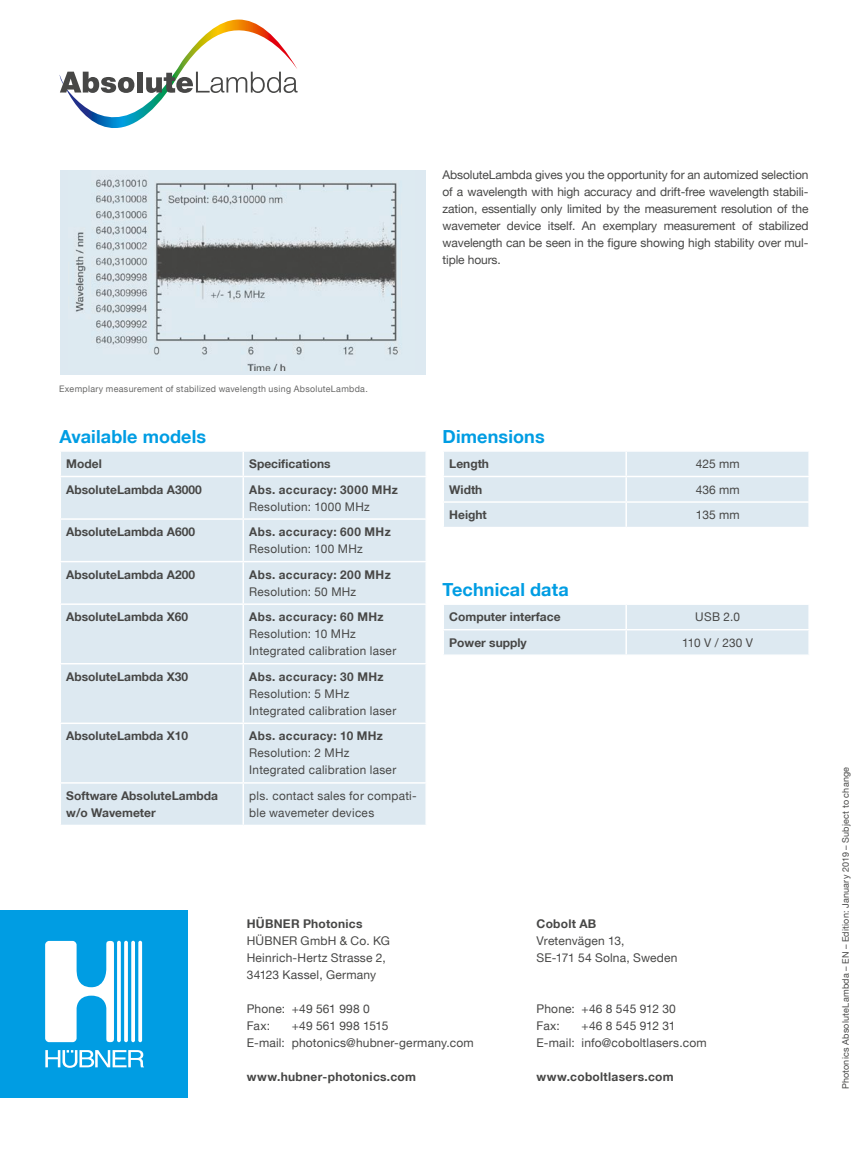
<style>
.page{position:relative;width:868px;height:1166px;background:#fff}
.page>*{position:absolute;margin:0;border:0;box-sizing:border-box;transform-origin:0 0}
.t1{font:700 18px "Helvetica Neue LT";letter-spacing:.005em;color:#009de3}
.t2{font:12px/17px "Helvetica Neue LT";letter-spacing:.02em;color:#474746}
.t3{font:700 12px/17px "Helvetica Neue LT";color:#474746}
.t4{font:700 12px "Helvetica Neue LT";letter-spacing:.035em;color:#474746}
.t5{font:700 12px "Helvetica Neue LT";letter-spacing:.025em;color:#474746}
.t6{font:700 12px "Helvetica Neue LT";letter-spacing:.02em;color:#474746}
.t7{font:700 12px "Helvetica Neue LT";letter-spacing:.03em;color:#474746}
.t8{font:9px "Helvetica Neue LT";letter-spacing:.025em;color:#474746}
.t9{font:9px "Helvetica Neue LT";letter-spacing:.035em;color:#686867}
</style>
<div class="page">
<div style="left:0;top:910px;width:187px;height:187px;background:#009de3"></div>
<svg style="left:117px;top:940px;width:4px;height:101px"></svg>
<svg style="left:124px;top:940px;width:4px;height:101px"></svg>
<svg style="left:131px;top:940px;width:4px;height:101px"></svg>
<svg style="left:138px;top:940px;width:4px;height:101px"></svg>
<svg style="left:45px;top:940px;width:69px;height:101px"></svg>
<svg style="left:45px;top:1050px;width:99px;height:17px"></svg>
<div style="left:444px;top:452px;width:365px;height:74px;background:#dde9f1"></div>
<hr style="left:625px;top:451px;width:2px;height:24px;background:#fff">
<hr style="left:442px;top:475px;width:184px;height:2px;background:#fff">
<hr style="left:626px;top:475px;width:183px;height:2px;background:#fff">
<hr style="left:625px;top:477px;width:2px;height:24px;background:#fff">
<hr style="left:442px;top:501px;width:184px;height:1px;background:#fff">
<hr style="left:626px;top:501px;width:183px;height:1px;background:#fff">
<hr style="left:625px;top:502px;width:2px;height:24px;background:#fff">
<div style="left:444px;top:605px;width:365px;height:49px;background:#dde9f1"></div>
<hr style="left:625px;top:604px;width:2px;height:24px;background:#fff">
<hr style="left:442px;top:628px;width:184px;height:2px;background:#fff">
<hr style="left:626px;top:628px;width:183px;height:2px;background:#fff">
<hr style="left:625px;top:630px;width:2px;height:24px;background:#fff">
<svg style="left:60px;top:19px;width:238px;height:109px"></svg>
<div style="left:61px;top:452px;width:364px;height:372px;background:#dde9f1"></div>
<hr style="left:242px;top:451px;width:2px;height:24px;background:#fff">
<hr style="left:60px;top:475px;width:183px;height:2px;background:#fff">
<hr style="left:243px;top:475px;width:184px;height:2px;background:#fff">
<hr style="left:242px;top:477px;width:2px;height:41px;background:#fff">
<hr style="left:60px;top:518px;width:183px;height:1px;background:#fff">
<hr style="left:243px;top:518px;width:184px;height:1px;background:#fff">
<hr style="left:242px;top:519px;width:2px;height:41px;background:#fff">
<hr style="left:60px;top:560px;width:183px;height:2px;background:#fff">
<hr style="left:243px;top:560px;width:184px;height:2px;background:#fff">
<hr style="left:242px;top:562px;width:2px;height:41px;background:#fff">
<hr style="left:242px;top:604px;width:2px;height:58px;background:#fff">
<hr style="left:242px;top:664px;width:2px;height:58px;background:#fff">
<hr style="left:242px;top:723px;width:2px;height:59px;background:#fff">
<hr style="left:242px;top:783px;width:2px;height:41px;background:#fff">
<hr style="left:60px;top:603px;width:183px;height:1px;background:#fff">
<hr style="left:60px;top:662px;width:183px;height:2px;background:#fff">
<hr style="left:60px;top:722px;width:183px;height:1px;background:#fff">
<hr style="left:60px;top:782px;width:183px;height:1px;background:#fff">
<hr style="left:243px;top:603px;width:184px;height:1px;background:#fff">
<hr style="left:243px;top:662px;width:184px;height:2px;background:#fff">
<hr style="left:243px;top:722px;width:184px;height:1px;background:#fff">
<hr style="left:243px;top:782px;width:184px;height:1px;background:#fff">
<div style="left:60px;top:170px;width:365px;height:204px;background:#dde9f1"></div>
<img style="left:75px;top:179px;width:323px;height:191px">
<p class="t2" style="left:442px;top:166px;width:367px;text-align:justify">AbsoluteLambda gives you the opportunity for an automized selection of a wavelength with high accuracy and drift-free wavelength stabili&shy;zation, essentially only limited by the measurement resolution of the wavemeter device itself. An exemplary measurement of stabilized wavelength can be seen in the figure showing high stability over mul&shy;tiple hours.</p>
<p class="t9" style="left:59px;top:383px;width:310px">Exemplary measurement of stabilized wavelength using AbsoluteLambda.</p>
<h1 class="t1" style="left:60px;top:425px;width:148px">Available models</h1>
<p class="t3" style="left:66px;top:455px;width:37px">Model</p>
<p class="t3" style="left:249px;top:455px;width:83px">Specifications</p>
<p class="t3" style="left:66px;top:480px;width:137px">AbsoluteLambda A3000</p>
<p class="t4" style="left:249px;top:482px;width:150px">Abs. accuracy: 3000 MHz</p>
<p class="t2" style="left:249px;top:497px;width:122px">Resolution: 1000 MHz</p>
<p class="t3" style="left:66px;top:523px;width:130px">AbsoluteLambda A600</p>
<p class="t4" style="left:249px;top:524px;width:143px">Abs. accuracy: 600 MHz</p>
<p class="t2" style="left:249px;top:540px;width:115px">Resolution: 100 MHz</p>
<p class="t3" style="left:66px;top:565px;width:130px">AbsoluteLambda A200</p>
<p class="t4" style="left:249px;top:567px;width:143px">Abs. accuracy: 200 MHz</p>
<p class="t2" style="left:249px;top:582px;width:108px">Resolution: 50 MHz</p>
<p class="t3" style="left:66px;top:608px;width:123px">AbsoluteLambda X60</p>
<p class="t4" style="left:249px;top:609px;width:136px">Abs. accuracy: 60 MHz</p>
<p class="t2" style="left:249px;top:625px;width:148px">Resolution: 10 MHz<br>Integrated calibration laser</p>
<p class="t3" style="left:66px;top:667px;width:123px">AbsoluteLambda X30</p>
<p class="t4" style="left:249px;top:669px;width:136px">Abs. accuracy: 30 MHz</p>
<p class="t2" style="left:249px;top:684px;width:148px">Resolution: 5 MHz<br>Integrated calibration laser</p>
<p class="t3" style="left:66px;top:727px;width:123px">AbsoluteLambda X10</p>
<p class="t7" style="left:249px;top:728px;width:135px">Abs. accuracy: 10 MHz</p>
<p class="t2" style="left:249px;top:744px;width:148px">Resolution: 2 MHz<br>Integrated calibration laser</p>
<p class="t3" style="left:66px;top:786px;width:153px">Software AbsoluteLambda w/o Wavemeter</p>
<p class="t2" style="left:249px;top:786px;width:169px">pls. contact sales for compati&shy;ble wavemeter devices</p>
<h1 class="t1" style="left:442px;top:425px;width:104px">Dimensions</h1>
<p class="t3" style="left:449px;top:455px;width:41px">Length</p>
<p class="t2" style="left:695px;top:455px;width:45px">425 mm</p>
<p class="t3" style="left:449px;top:480px;width:35px">Width</p>
<p class="t2" style="left:695px;top:480px;width:45px">436 mm</p>
<p class="t3" style="left:449px;top:506px;width:39px">Height</p>
<p class="t2" style="left:695px;top:506px;width:45px">135 mm</p>
<h1 class="t1" style="left:442px;top:578px;width:128px">Technical data</h1>
<p class="t3" style="left:449px;top:608px;width:113px">Computer interface</p>
<p class="t2" style="left:695px;top:608px;width:46px">USB 2.0</p>
<p class="t3" style="left:449px;top:633px;width:79px">Power supply</p>
<p class="t2" style="left:682px;top:633px;width:72px">110 V / 230 V</p>
<p class="t6" style="left:247px;top:915px;width:117px">HÜBNER Photonics</p>
<p class="t2" style="left:247px;top:931px;width:144px">HÜBNER GmbH &amp; Co. KG<br>Heinrich-Hertz Strasse 2,<br>34123 Kassel, Germany</p>
<p class="t2" style="left:247px;top:999px;width:125px">Phone: +49 561 998 0<br>Fax:</p>
<p class="t2" style="left:247px;top:1016px;width:228px;text-indent:45px">+49 561 998 1515<br>E-mail: photonics@hubner-germany.com</p>
<p class="t5" style="left:247px;top:1068px;width:171px">www.hubner-photonics.com</p>
<p class="t6" style="left:536px;top:915px;width:61px">Cobolt AB</p>
<p class="t2" style="left:536px;top:931px;width:142px">Vretenvägen 13,<br>SE-171 54 Solna, Sweden</p>
<p class="t2" style="left:536px;top:999px;width:141px">Phone: +46 8 545 912 30<br>Fax:</p>
<p class="t2" style="left:536px;top:1016px;width:172px;text-indent:45px">+46 8 545 912 31<br>E-mail: info@coboltlasers.com</p>
<p class="t5" style="left:536px;top:1068px;width:138px">www.coboltlasers.com</p>
<p class="t8" style="left:840px;top:1089px;width:324px;rotate:-90deg">Photonics AbsoluteLambda – EN – Edition: January 2019 – Subject to change</p>
</div>
